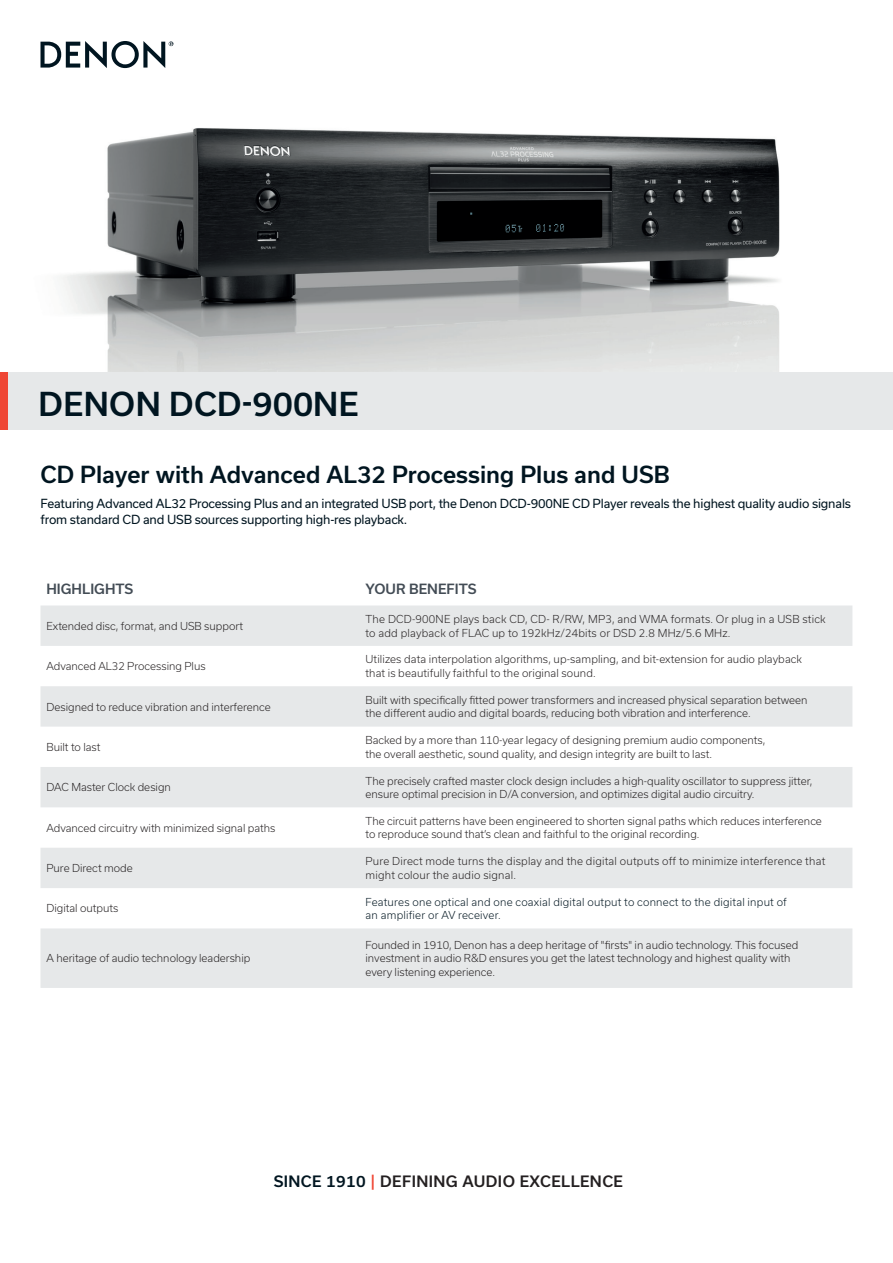
<style>
.page{position:relative;width:893px;height:1263px;background:#fff}
.page>*{position:absolute;margin:0;border:0;box-sizing:border-box;transform-origin:0 0}
.t1{font:500 31.5px "Usual";letter-spacing:.015em;color:#001520}
.t2{font:500 22.5px "Usual";color:#001520}
.t3{font:500 15px "Usual";letter-spacing:.025em;color:#231f20}
.t4{font:500 13.5px "Usual";color:#434c55}
.t5{font:12px/16.5px "Usual";letter-spacing:-.015em;color:#001520}
.t6{font:300 10.5px/13.5px "Usual";color:#231f20}
.t7{font:300 10.5px/13.5px "Usual";letter-spacing:.02em;color:#231f20}
.t8{font:300 10.5px/13.5px "Usual";letter-spacing:.02em;color:#001520}
.s1{color:#001520}
.s2{color:#ef4635}
</style>
<div class="page">
<img style="left:61px;top:128px;width:719px;height:244px">
<svg style="left:40px;top:605px;width:812px;height:383px;fill:#e6e8e9"></svg>
<div style="left:0;top:372px;width:893px;height:58px;background:#e6e8e9"></div>
<div style="left:0;top:372px;width:8px;height:58px;background:#ef4635"></div>
<svg style="left:40px;top:41px;width:133px;height:27px"></svg>
<h1 class="t1" style="left:39px;top:386px;width:321px">DENON DCD-900NE</h1>
<h2 class="t2" style="left:40px;top:462px;width:631px">CD Player with Advanced AL32 Processing Plus and USB</h2>
<p class="t5" style="left:40px;top:495px;width:812px">Featuring Advanced AL32 Processing Plus and an integrated USB port, the Denon DCD-900NE CD Player reveals the highest quality audio signals from standard CD and USB sources supporting high-res playback.</p>
<p class="t4" style="left:46px;top:581px;width:88px">HIGHLIGHTS</p>
<p class="t4" style="left:366px;top:581px;width:113px">YOUR BENEFITS</p>
<p class="t6" style="left:46px;top:619px;width:198px">Extended disc, format, and USB support</p>
<p class="t7" style="left:366px;top:612px;width:462px">The DCD-900NE plays back CD, CD- R/RW, MP3, and WMA formats. Or plug in a USB stick to add playback of FLAC up to 192kHz/24bits or DSD 2.8 MHz/5.6 MHz.</p>
<p class="t6" style="left:46px;top:659px;width:161px">Advanced AL32 Processing Plus</p>
<p class="t6" style="left:366px;top:653px;width:438px">Utilizes data interpolation algorithms, up-sampling, and bit-extension for audio playback that is beautifully faithful to the original sound.</p>
<p class="t6" style="left:46px;top:700px;width:226px">Designed to reduce vibration and interference</p>
<p class="t6" style="left:366px;top:693px;width:444px">Built with specifically fitted power transformers and increased physical separation between the different audio and digital boards, reducing both vibration and interference.</p>
<p class="t6" style="left:46px;top:740px;width:55px">Built to last</p>
<p class="t6" style="left:366px;top:733px;width:401px">Backed by a more than 110-year legacy of designing premium audio components, the overall aesthetic, sound quality, and design integrity are built to last.</p>
<p class="t6" style="left:46px;top:781px;width:126px">DAC Master Clock design</p>
<p class="t6" style="left:366px;top:774px;width:449px">The precisely crafted master clock design includes a high-quality oscillator to suppress jitter, ensure optimal precision in D/A conversion, and optimizes digital audio circuitry.</p>
<p class="t6" style="left:46px;top:821px;width:231px">Advanced circuitry with minimized signal paths</p>
<p class="t6" style="left:366px;top:814px;width:458px">The circuit patterns have been engineered to shorten signal paths which reduces interference to reproduce sound that’s clean and faithful to the original recording.</p>
<p class="t6" style="left:46px;top:861px;width:88px">Pure Direct mode</p>
<p class="t7" style="left:366px;top:855px;width:461px">Pure Direct mode turns the display and the digital outputs off to minimize interference that might colour the audio signal.</p>
<p class="t6" style="left:46px;top:902px;width:73px">Digital outputs</p>
<p class="t8" style="left:366px;top:895px;width:423px">Features one optical and one coaxial digital output to connect to the digital input of an amplifier or AV receiver.</p>
<p class="t6" style="left:46px;top:952px;width:205px">A heritage of audio technology leadership</p>
<p class="t6" style="left:366px;top:938px;width:434px">Founded in 1910, Denon has a deep heritage of "firsts" in audio technology. This focused investment in audio R&amp;D ensures you get the latest technology and highest quality with every listening experience.</p>
<h3 class="t3" style="left:274px;top:1173px;width:351px"><span class="s1">SINCE 1910</span> <span class="s2">|</span> DEFINING AUDIO EXCELLENCE</h3>
</div>
